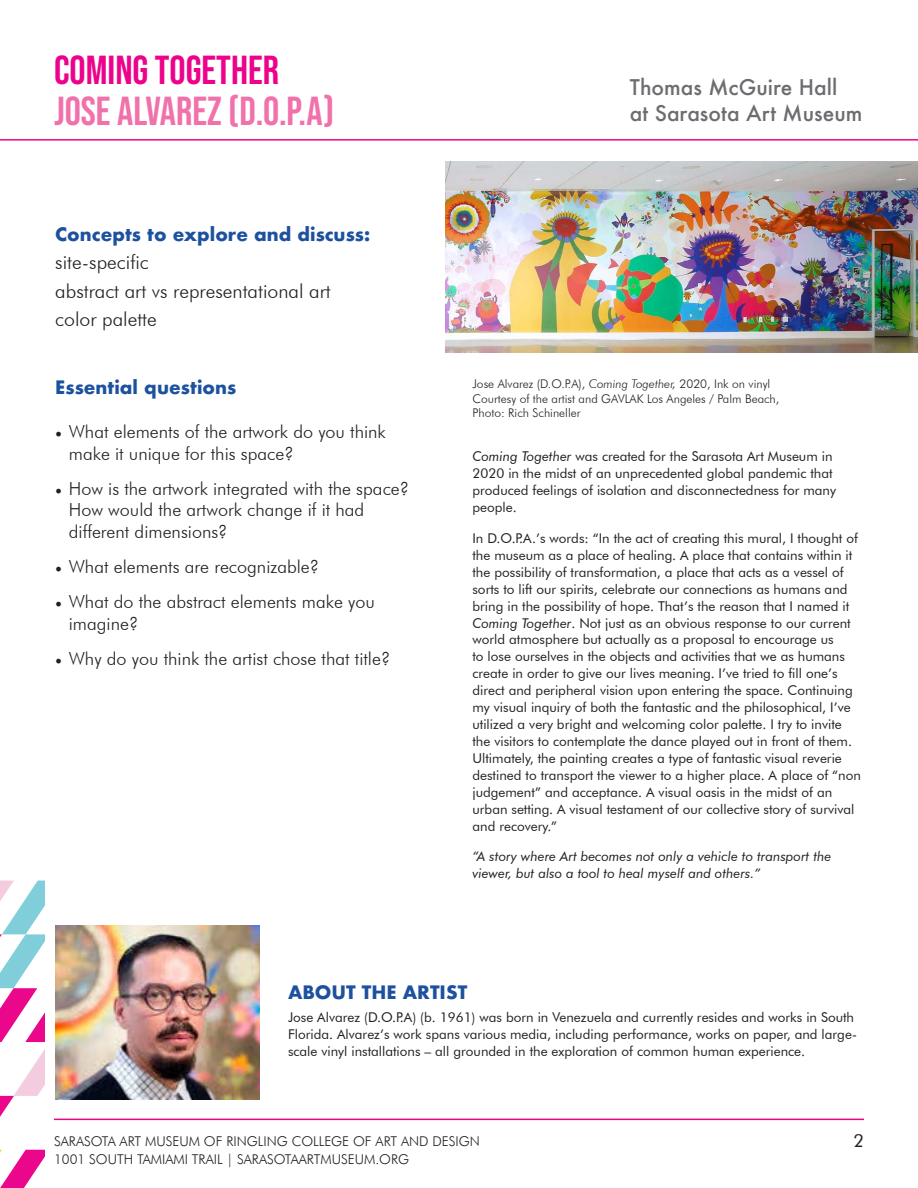
<style>
.page{position:relative;width:918px;height:1188px;background:#fff}
.page>*{position:absolute;margin:0;border:0;box-sizing:border-box;transform-origin:0 0}
.t1{font:40.5px/40.5px "Bebas Neue";color:#f171ab}
.t2{font:500 21px/25.2px "Futura";color:#6c6d70}
.t3{font:300 19.5px/28.5px "Futura BT";color:#231f20}
.t4{font:300 18px/21.6px "Futura BT";color:#231f20}
.t5{font:700 18px "Futura";color:#1d519f}
.t6{font:18px "Futura BT";color:#231f20}
.t7{font:13.5px/17px "Futura BT";color:#231f20}
.t8{font:italic 13.5px/17px "Futura BT";color:#231f20}
.t9{font:300 13.5px "Futura BT";color:#231f20}
.t10{font:300 12px/14.4px "Futura BT";color:#231f20}
.s1{color:#ed028c}
.s2{font-family:"Minion Pro";font-weight:400}
.s3{font-style:italic}
</style>
<div class="page">
<img style="left:446px;top:161px;width:472px;height:191px">
<img style="left:55px;top:926px;width:204px;height:173px">
<hr style="left:0;top:139px;width:918px;height:2px;background:#ed028c">
<svg style="left:0;top:1150px;width:45px;height:38px"></svg>
<svg style="left:0;top:881px;width:45px;height:161px"></svg>
<svg style="left:0;top:1049px;width:45px;height:68px"></svg>
<hr style="left:54px;top:1119px;width:810px;height:1px;background:#ed028c">
<p class="t1" style="left:54px;top:50px;width:282px"><span class="s1">COMING TOGETHER<br></span>JOSE ALVAREZ (D.O.P.A)</p>
<p class="t5" style="left:55px;top:221px;width:316px">Concepts to explore and discuss:</p>
<p class="t3" style="left:55px;top:248px;width:277px">site-specific<br>abstract art vs representational art color palette</p>
<p class="t5" style="left:55px;top:374px;width:183px">Essential questions</p>
<p class="t4" style="left:69px;top:421px;width:319px;text-indent:-14px"><span class="s2">•</span> What elements of the artwork do you think make it unique for this space?</p>
<p class="t4" style="left:69px;top:477px;width:342px;text-indent:-14px"><span class="s2">•</span> How is the artwork integrated with the space?<br>How would the artwork change if it had different dimensions?</p>
<p class="t4" style="left:55px;top:556px;width:265px"><span class="s2">•</span> What elements are recognizable?</p>
<p class="t4" style="left:69px;top:591px;width:308px;text-indent:-14px"><span class="s2">•</span> What do the abstract elements make you imagine?</p>
<p class="t4" style="left:55px;top:648px;width:336px"><span class="s2">•</span> Why do you think the artist chose that title?</p>
<p class="t2" style="left:630px;top:75px;width:234px">Thomas McGuire Hall<br>at Sarasota Art Museum</p>
<p class="t10" style="left:472px;top:377px;width:299px">Jose Alvarez (D.O.P.A), <span class="s3">Coming Together,</span> 2020, Ink on vinyl</p>
<p class="t10" style="left:472px;top:391px;width:308px">Courtesy of the artist and GAVLAK Los Angeles / Palm Beach,<br>Photo: Rich Schineller</p>
<p class="t7" style="left:472px;top:448px;width:365px"><span class="s3">Coming Together</span> was created for the Sarasota Art Museum in 2020 in the midst of an unprecedented global pandemic that produced feelings of isolation and disconnectedness for many people.</p>
<p class="t7" style="left:472px;top:529px;width:390px">In D.O.P.A.’s words: “In the act of creating this mural, I thought of the museum as a place of healing. A place that contains within it the possibility of transformation, a place that acts as a vessel of sorts to lift our spirits, celebrate our connections as humans and bring in the possibility of hope. That’s the reason that I named it <span class="s3">Coming Together</span>. Not just as an obvious response to our current world atmosphere but actually as a proposal to encourage us<br>to lose ourselves in the objects and activities that we as humans create in order to give our lives meaning. I’ve tried to fill one’s direct and peripheral vision upon entering the space. Continuing my visual inquiry of both the fantastic and the philosophical, I’ve utilized a very bright and welcoming color palette. I try to invite the visitors to contemplate the dance played out in front of them.<br>Ultimately, the painting creates a type of fantastic visual reverie destined to transport the viewer to a higher place. A place of “non judgement” and acceptance. A visual oasis in the midst of an urban setting. A visual testament of our collective story of survival and recovery.”</p>
<p class="t8" style="left:472px;top:848px;width:360px">“A story where Art becomes not only a vehicle to transport the viewer, but also a tool to heal myself and others.”</p>
<p class="t5" style="left:288px;top:979px;width:181px">ABOUT THE ARTIST</p>
<p class="t7" style="left:288px;top:1009px;width:571px">Jose Alvarez (D.O.P.A) (b. 1961) was born in Venezuela and currently resides and works in South<br>Florida. Alvarez’s work spans various media, including performance, works on paper, and large&shy;scale vinyl installations – all grounded in the exploration of common human experience.</p>
<p class="t9" style="left:54px;top:1133px;width:427px">SARASOTA ART MUSEUM OF RINGLING COLLEGE OF ART AND DESIGN</p>
<p class="t9" style="left:54px;top:1151px;width:357px">1001 SOUTH TAMIAMI TRAIL | SARASOTAARTMUSEUM.ORG</p>
<p class="t6" style="left:854px;top:1129px;width:12px">2</p>
</div>
